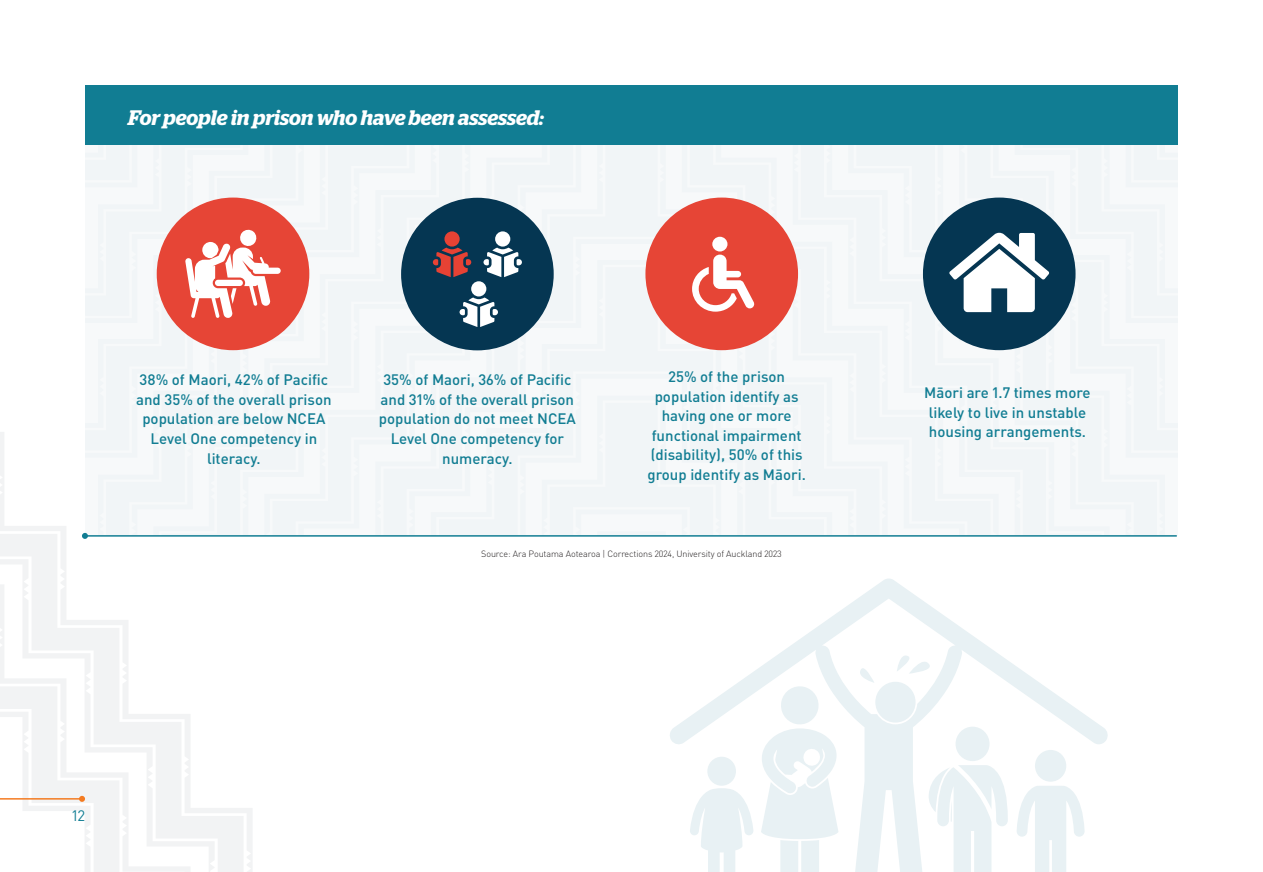
<style>
.page{position:relative;width:1263px;height:872px;background:#fff}
.page>*{position:absolute;margin:0;border:0;box-sizing:border-box;transform-origin:0 0}
.Body{font:italic 600 21px "Stag";letter-spacing:-.005em;color:#fff}
.Body-2{font:500 15px/19.5px "DIN Pro";color:#117d93;text-align:center}
.t1{font:15px "DIN Pro";color:#117d93}
.Footnotes{font:300 9px "DIN Pro";letter-spacing:-.01em;color:#231f20}
</style>
<div class="page">
<svg style="left:0;top:432px;width:253px;height:440px"></svg>
<svg style="left:0;top:534px;width:244px;height:338px"></svg>
<div style="left:98px;top:339px;width:1067px;height:196px;background:#f1f5f7"></div>
<svg style="left:132px;top:323px;width:999px;height:212px"></svg>
<div style="left:153px;top:323px;width:956px;height:212px;background:#f1f5f7"></div>
<svg style="left:243px;top:344px;width:777px;height:191px"></svg>
<div style="left:264px;top:323px;width:734px;height:212px;background:#f1f5f7"></div>
<div style="left:298px;top:323px;width:666px;height:212px;background:#f1f5f7"></div>
<div style="left:383px;top:323px;width:496px;height:212px;background:#f1f5f7"></div>
<div style="left:409px;top:323px;width:445px;height:212px;background:#f1f5f7"></div>
<div style="left:85px;top:145px;width:1093px;height:178px;background:#f1f5f7"></div>
<div style="left:85px;top:85px;width:1093px;height:60px;background:#117d93"></div>
<svg style="left:670px;top:578px;width:438px;height:294px"></svg>
<div style="left:875px;top:682px;width:40px;height:40px;background:#e8f1f4;border-radius:50%"></div>
<svg style="left:761px;top:684px;width:77px;height:188px"></svg>
<div style="left:955px;top:726px;width:34px;height:35px;background:#e8f1f4;border-radius:50%"></div>
<svg style="left:928px;top:765px;width:80px;height:107px"></svg>
<div style="left:157px;top:197px;width:152px;height:153px;background:#e64536;border-radius:50%"></div>
<svg style="left:185px;top:229px;width:96px;height:89px"></svg>
<div style="left:215px;top:280px;width:28px;height:6px;background:#fff;border-radius:3px"></div>
<div style="left:401px;top:198px;width:153px;height:152px;background:#053652;border-radius:50%"></div>
<div style="left:444px;top:231px;width:16px;height:16px;background:#e74234;border-radius:50%"></div>
<svg style="left:433px;top:248px;width:38px;height:29px"></svg>
<div style="left:495px;top:231px;width:15px;height:16px;background:#fff;border-radius:50%"></div>
<svg style="left:483px;top:248px;width:39px;height:29px"></svg>
<div style="left:471px;top:281px;width:15px;height:15px;background:#fff;border-radius:50%"></div>
<svg style="left:459px;top:297px;width:39px;height:30px"></svg>
<div style="left:645px;top:197px;width:153px;height:153px;background:#e64536;border-radius:50%"></div>
<div style="left:923px;top:197px;width:152px;height:153px;background:#053652;border-radius:50%"></div>
<div style="left:712px;top:237px;width:15px;height:14px;background:#fff;border-radius:50%"></div>
<svg style="left:692px;top:255px;width:63px;height:57px"></svg>
<hr style="left:85px;top:535px;width:1092px;height:1px;background:#117d93">
<svg style="left:82px;top:533px;width:6px;height:6px"></svg>
<svg style="left:949px;top:233px;width:100px;height:79px"></svg>
<svg style="left:0;top:686px;width:119px;height:186px"></svg>
<p class="Body" style="left:128px;top:105px;width:417px">For people in prison who have been assessed:</p>
<p class="Body-2" style="left:136px;top:369px;width:197px">38% of Maori, 42% of Pacific and 35% of the overall prison population are below NCEA<br>Level One competency in literacy.</p>
<p class="Body-2" style="left:379px;top:369px;width:199px">35% of Maori, 36% of Pacific and 31% of the overall prison population do not meet NCEA<br>Level One competency for numeracy.</p>
<p class="Body-2" style="left:647px;top:366px;width:160px">25% of the prison population identify as having one or more functional impairment (disability), 50% of this group identify as Māori.</p>
<p class="Footnotes" style="left:481px;top:547px;width:302px">Source: Ara Poutama Aotearoa | Corrections 2024, University of Auckland 2023</p>
<p class="t1" style="left:72px;top:804px;width:14px">12</p>
<p class="Body-2" style="left:924px;top:382px;width:168px;text-align:left">Māori are 1.7 times more likely to live in unstable housing arrangements.</p>
</div>
